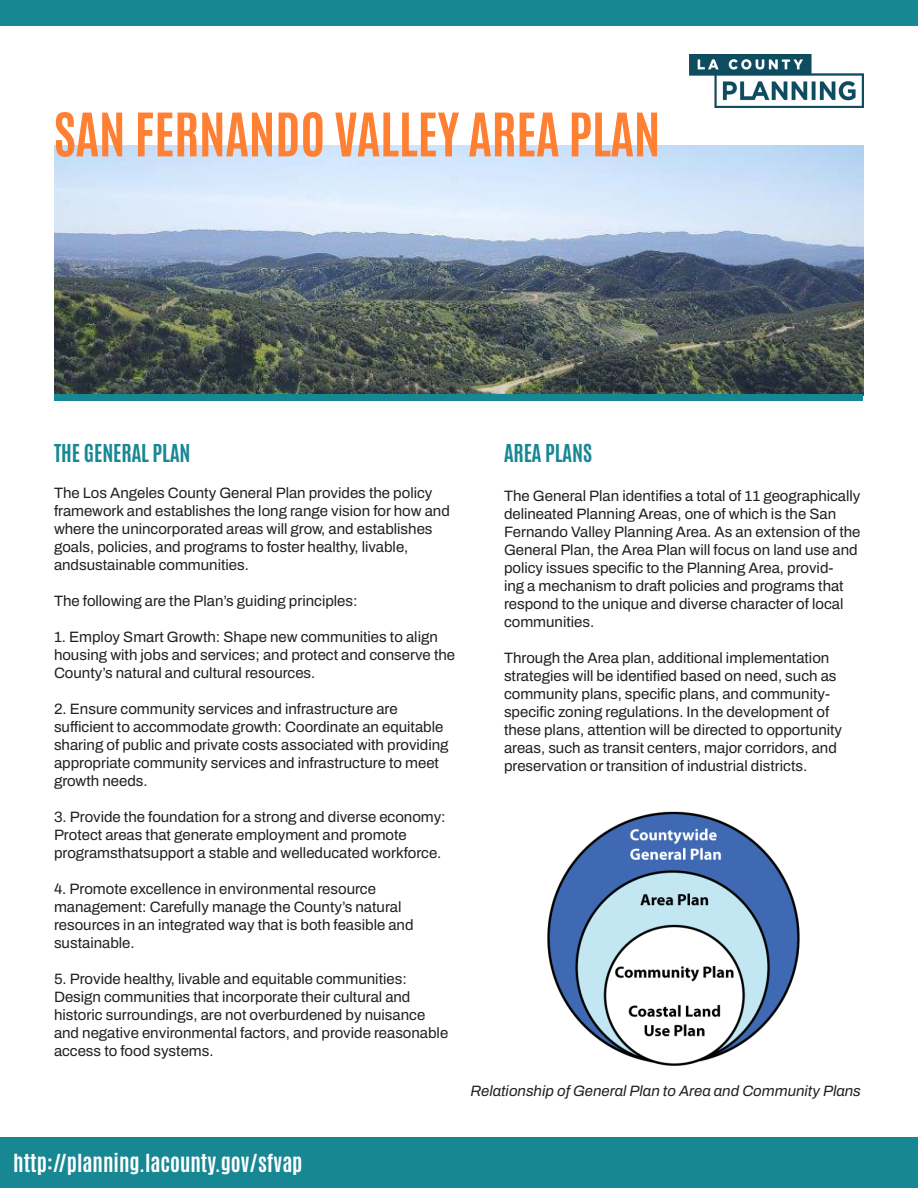
<style>
.page{position:relative;width:918px;height:1188px;background:#fff}
.page>*{position:absolute;margin:0;border:0;box-sizing:border-box;transform-origin:0 0}
.t1{font:700 51px "Antonio";color:#ff8033}
.t2{font:700 21px "Antonio";color:#fff}
.t3{font:700 21px "Antonio";color:#178794}
.t4{font:15px/18px "Archivo";color:#231f20}
.t5{font:italic 15px "Archivo";color:#231f20}
</style>
<div class="page">
<img style="left:54px;top:146px;width:810px;height:249px">
<div style="left:55px;top:394px;width:808px;height:6px;background:#178794"></div>
<img style="left:547px;top:811px;width:253px;height:255px">
<img style="left:689px;top:54px;width:175px;height:53px">
<div style="left:0;top:1137px;width:918px;height:51px;background:#178794"></div>
<div style="left:0;top:0;width:918px;height:26px;background:#178794"></div>
<p class="t1" style="left:54px;top:98px;width:608px">SAN FERNANDO VALLEY AREA PLAN</p>
<p class="t3" style="left:54px;top:438px;width:138px">THE GENERAL PLAN</p>
<p class="t4" style="left:54px;top:484px;width:397px">The Los Angeles County General Plan provides the policy framework and establishes the long range vision for how and where the unincorporated areas will grow, and establishes goals, policies, and programs to foster healthy, livable, andsustainable communities.</p>
<p class="t4" style="left:54px;top:592px;width:305px">The following are the Plan’s guiding principles:</p>
<p class="t4" style="left:54px;top:628px;width:403px">1. Employ Smart Growth: Shape new communities to align housing with jobs and services; and protect and conserve the<br>County’s natural and cultural resources.</p>
<p class="t4" style="left:54px;top:700px;width:396px">2. Ensure community services and infrastructure are sufficient to accommodate growth: Coordinate an equitable sharing of public and private costs associated with providing appropriate community services and infrastructure to meet growth needs.</p>
<p class="t4" style="left:54px;top:808px;width:393px">3. Provide the foundation for a strong and diverse economy:<br>Protect areas that generate employment and promote</p>
<p class="t4" style="left:54px;top:844px;width:389px">programsthatsupport a stable and welleducated workforce.</p>
<p class="t4" style="left:54px;top:880px;width:361px">4. Promote excellence in environmental resource management: Carefully manage the County’s natural resources in an integrated way that is both feasible and sustainable.</p>
<p class="t4" style="left:54px;top:970px;width:354px">5. Provide healthy, livable and equitable communities:</p>
<p class="t4" style="left:54px;top:988px;width:396px">Design communities that incorporate their cultural and historic surroundings, are not overburdened by nuisance and negative environmental factors, and provide reasonable access to food systems.</p>
<p class="t3" style="left:504px;top:438px;width:89px">AREA PLANS</p>
<p class="t4" style="left:504px;top:487px;width:358px">The General Plan identifies a total of 11 geographically</p>
<p class="t4" style="left:504px;top:505px;width:358px">delineated Planning Areas, one of which is the San Fernando Valley Planning Area. As an extension of the General Plan, the Area Plan will focus on land use and policy issues specific to the Planning Area, provid-<br>ing a mechanism to draft policies and programs that respond to the unique and diverse character of local communities.</p>
<p class="t4" style="left:504px;top:649px;width:340px">Through the Area plan, additional implementation strategies will be identified based on need, such as community plans, specific plans, and community&shy;specific zoning regulations. In the development of these plans, attention will be directed to opportunity areas, such as transit centers, major corridors, and preservation or transition of industrial districts.</p>
<p class="t5" style="left:470px;top:1080px;width:392px">Relationship of General Plan to Area and Community Plans</p>
<p class="t2" style="left:13px;top:1148px;width:291px">http://planning.lacounty.gov/sfvap</p>
</div>
